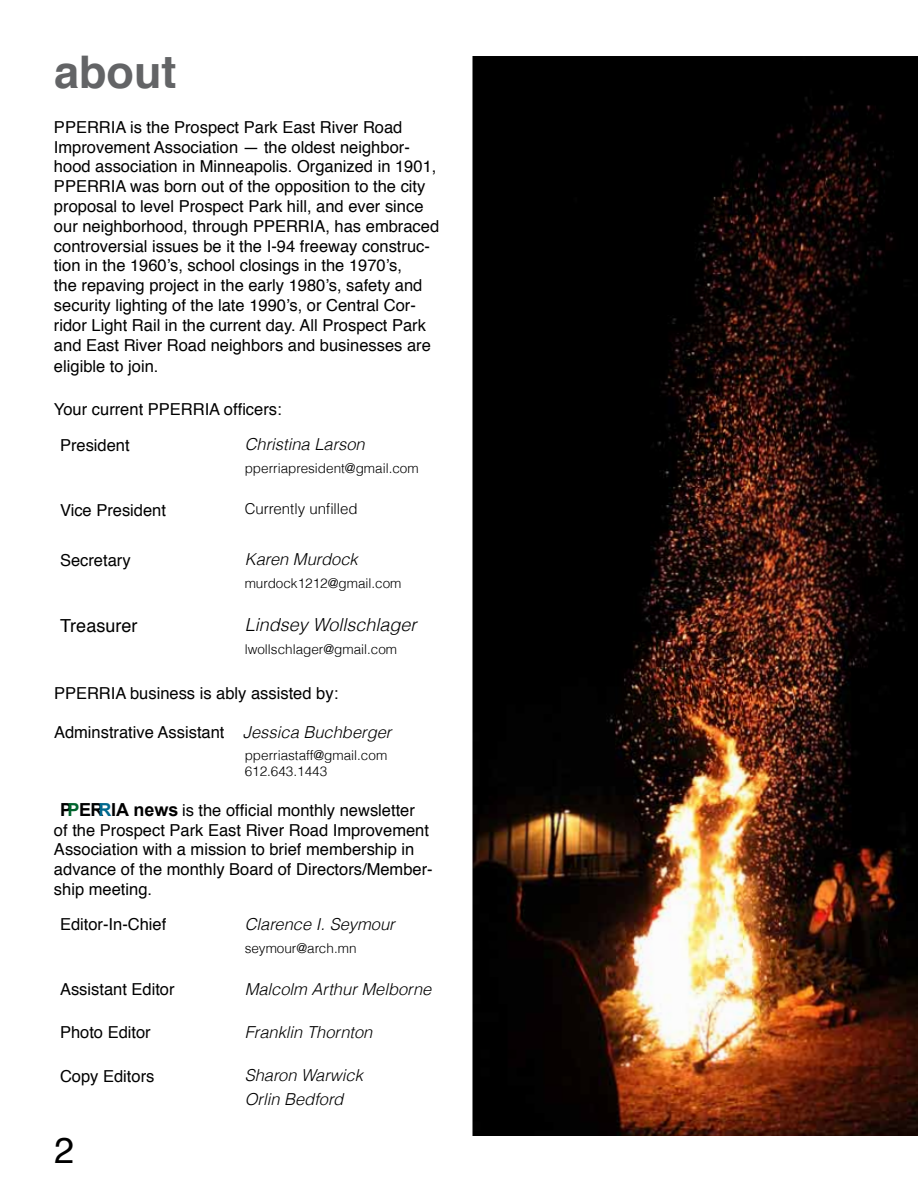
<style>
.page{position:relative;width:918px;height:1188px;background:#fff}
.page>*{position:absolute;margin:0;border:0;box-sizing:border-box;transform-origin:0 0}
.t1{font:700 45px "Helvetica";color:#636466}
.t2{font:36px "Helvetica";color:#000}
.t3{font:italic 300 18px "Helvetica";color:#000}
.t4{font:18px "Helvetica";color:#000}
.t5{font:700 18px "Arial";color:#000}
.t6{font:16.5px/19.8px "Helvetica";color:#000}
.t7{font:italic 300 16.5px/24.3px "Helvetica";color:#000}
.t8{font:300 15px "Helvetica";color:#000}
.t9{font:300 13.5px/16.2px "Helvetica";color:#000}
.s1{font-weight:300;font-style:italic}
.s2{font-family:"Arial";font-weight:700;font-size:18px}
.s3{font-family:"Arial";font-weight:700;font-size:18px;color:#00652e}
.s4{font-family:"Arial";font-weight:700;font-size:18px;color:#00698e}
</style>
<div class="page">
<img style="left:472px;top:56px;width:446px;height:1080px">
<h1 class="t1" style="left:54px;top:36px;width:124px">about</h1>
<p class="t6" style="left:54px;top:118px;width:387px">PPERRIA is the Prospect Park East River Road Improvement Association — the oldest neighbor&shy;hood association in Minneapolis. Organized in 1901, PPERRIA was born out of the opposition to the city proposal to level Prospect Park hill, and ever since our neighborhood, through PPERRIA, has embraced controversial issues be it the I-94 freeway construc&shy;tion in the 1960’s, school closings in the 1970’s,<br>the repaving project in the early 1980’s, safety and security lighting of the late 1990’s, or Central Cor&shy;ridor Light Rail in the current day. All Prospect Park and East River Road neighbors and businesses are</p>
<p class="t6" style="left:54px;top:357px;width:106px">eligible to join.</p>
<p class="t6" style="left:60px;top:392px;width:223px;line-height:35.2px;text-indent:-6px">Your current PPERRIA officers:<br>President</p>
<p class="t7" style="left:245px;top:432px;width:122px">Christina Larson</p>
<p class="t9" style="left:245px;top:460px;width:176px">pperriapresident@gmail.com</p>
<p class="t6" style="left:60px;top:500px;width:108px">Vice President</p>
<p class="t8" style="left:245px;top:497px;width:115px">Currently unfilled</p>
<p class="t6" style="left:60px;top:550px;width:72px">Secretary</p>
<p class="t7" style="left:245px;top:547px;width:115px">Karen Murdock</p>
<p class="t9" style="left:245px;top:575px;width:158px">murdock1212@gmail.com</p>
<p class="t4" style="left:60px;top:612px;width:79px">Treasurer</p>
<p class="t3" style="left:245px;top:611px;width:173px">Lindsey Wollschlager</p>
<p class="t9" style="left:245px;top:640px;width:154px">lwollschlager@gmail.com</p>
<p class="t6" style="left:54px;top:684px;width:286px">PPERRIA business is ably assisted by:</p>
<p class="t6" style="left:54px;top:723px;width:339px">Adminstrative Assistant <span class="s1">Jessica Buchberger</span></p>
<p class="t9" style="left:245px;top:746px;width:144px">pperriastaff@gmail.com<br>612.643.1443</p>
<p class="t5" style="left:79px;top:797px;width:39px">E I</p>
<p class="t6" style="left:54px;top:801px;width:380px;text-indent:6px"><span class="s2">P</span><span class="s3">P</span> <span class="s2">R</span><span class="s4">R</span> <span class="s2">A news</span> is the official monthly newsletter of the Prospect Park East River Road Improvement Association with a mission to brief membership in advance of the monthly Board of Directors/Member&shy;ship meeting.</p>
<p class="t6" style="left:60px;top:915px;width:108px">Editor-In-Chief</p>
<p class="t7" style="left:245px;top:911px;width:152px">Clarence I. Seymour</p>
<p class="t9" style="left:245px;top:939px;width:113px">seymour@arch.mn</p>
<p class="t6" style="left:60px;top:980px;width:116px">Assistant Editor</p>
<p class="t7" style="left:245px;top:977px;width:188px">Malcolm Arthur Melborne</p>
<p class="t6" style="left:60px;top:1023px;width:92px">Photo Editor</p>
<p class="t7" style="left:245px;top:1020px;width:129px">Franklin Thornton</p>
<p class="t6" style="left:60px;top:1066px;width:96px">Copy Editors</p>
<p class="t7" style="left:245px;top:1063px;width:120px">Sharon Warwick<br>Orlin Bedford</p>
<h2 class="t2" style="left:54px;top:1123px;width:22px">2</h2>
</div>
